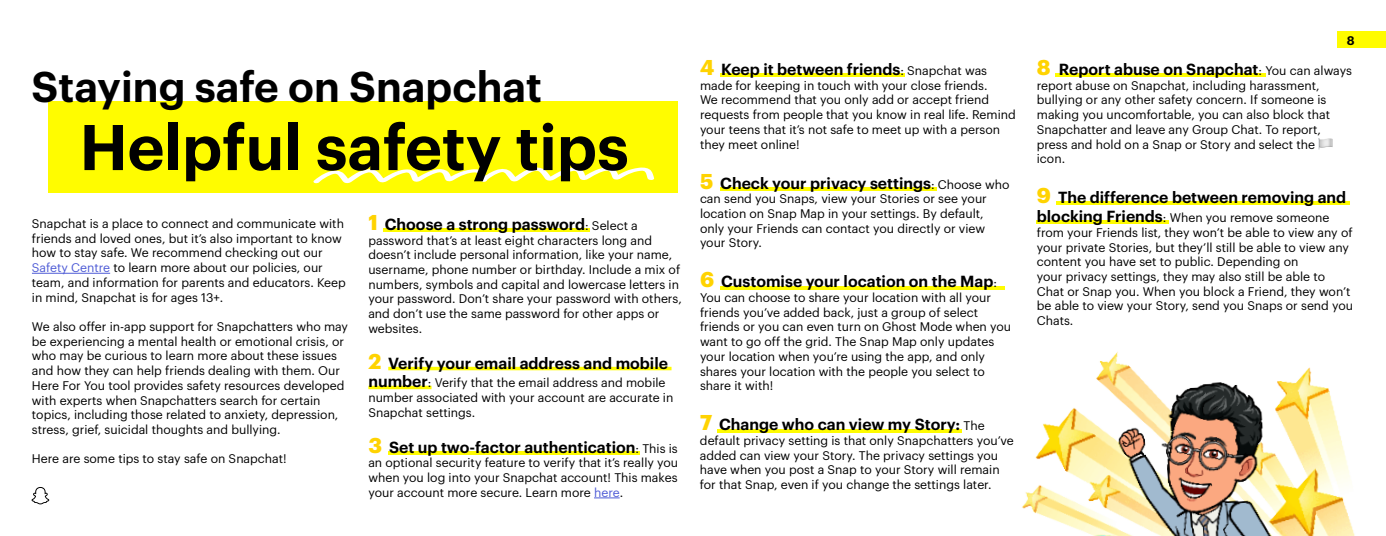
<style>
.page{position:relative;width:1386px;height:536px;background:#fff}
.page>*{position:absolute;margin:0;border:0;box-sizing:border-box;transform-origin:0 0}
.t1{font:600 63px "Graphik";color:#000}
.t2{font:600 42px "Graphik";color:#000}
.t3{font:600 15.75px "Graphik";color:#000}
.t4{font:12.25px/14.7px "Graphik";color:#000}
.t5{font:600 12.25px "Graphik";color:#000}
.s1{color:#4f5cd6}
.s2{font-weight:700;font-size:21px;color:#ffd301}
.s3{font-weight:400;font-size:12.25px}
.s4{font-weight:600;font-size:15.75px}
</style>
<div class="page">
<hr style="left:720px;top:74px;width:185px;height:3px;background:#fffc00">
<hr style="left:720px;top:187px;width:217px;height:4px;background:#fffc00">
<hr style="left:1056px;top:74px;width:210px;height:3px;background:#fffc00">
<hr style="left:720px;top:286px;width:284px;height:4px;background:#fffc00">
<hr style="left:1056px;top:201px;width:293px;height:4px;background:#fffc00">
<hr style="left:1037px;top:220px;width:132px;height:4px;background:#fffc00">
<hr style="left:718px;top:429px;width:244px;height:3px;background:#fffc00">
<div style="left:48px;top:102px;width:629px;height:90px;background:#fffc00"></div>
<hr style="left:383px;top:228px;width:207px;height:4px;background:#fffc00">
<hr style="left:388px;top:451px;width:252px;height:3px;background:#fffc00">
<svg style="left:313px;top:167px;width:341px;height:16px"></svg>
<svg style="left:32px;top:487px;width:17px;height:17px"></svg>
<div style="left:1337px;top:32px;width:49px;height:16px;background:#fffc00"></div>
<img style="left:1318px;top:138px;width:15px;height:12px">
<hr style="left:32px;top:273px;width:78px;height:1px;background:#4f5cd6">
<svg style="left:388px;top:366px;width:284px;height:4px"></svg>
<svg style="left:368px;top:385px;width:64px;height:4px"></svg>
<svg style="left:594px;top:497px;width:26px;height:1px"></svg>
<img style="left:1022px;top:351px;width:333px;height:185px">
<p class="t2" style="left:32px;top:54px;width:512px">Staying safe on Snapchat</p>
<p class="t1" style="left:80px;top:99px;width:551px">Helpful safety tips</p>
<p class="t4" style="left:32px;top:215px;width:315px">Snapchat is a place to connect and communicate with friends and loved ones, but it’s also important to know how to stay safe. We recommend checking out our <span class="s1">Safety Centre</span> to learn more about our policies, our team, and information for parents and educators. Keep in mind, Snapchat is for ages 13+.</p>
<p class="t4" style="left:32px;top:318px;width:318px">We also offer in-app support for Snapchatters who may be experiencing a mental health or emotional crisis, or who may be curious to learn more about these issues and how they can help friends dealing with them. Our Here For You tool provides safety resources developed with experts when Snapchatters search for certain topics, including those related to anxiety, depression, stress, grief, suicidal thoughts and bullying.</p>
<p class="t4" style="left:32px;top:450px;width:256px">Here are some tips to stay safe on Snapchat!</p>
<p class="t3" style="left:368px;top:212px;width:271px"><span class="s2">1</span> Choose a strong password<span class="s3">: Select a</span></p>
<p class="t4" style="left:368px;top:232px;width:315px">password that’s at least eight characters long and doesn’t include personal information, like your name, username, phone number or birthday. Include a mix of numbers, symbols and capital and lowercase letters in your password. Don’t share your password with others, and don’t use the same password for other apps or websites.</p>
<p class="t3" style="left:368px;top:350px;width:301px"><span class="s2">2</span> Verify your email address and mobile</p>
<p class="t4" style="left:368px;top:374px;width:306px"><span class="s4">number</span>: Verify that the email address and mobile number associated with your account are accurate in<br>Snapchat settings.</p>
<p class="t3" style="left:368px;top:434px;width:311px"><span class="s2">3</span> Set up two-factor authentication<span class="s3">: This is</span></p>
<p class="t4" style="left:368px;top:454px;width:311px;text-align:justify">an optional security feature to verify that it’s really you when you log into your Snapchat account! This makes your account more secure. Learn more <span class="s1">here</span>.</p>
<p class="t3" style="left:700px;top:57px;width:289px"><span class="s2">4</span> Keep it between friends<span class="s3">: Snapchat was</span></p>
<p class="t4" style="left:700px;top:77px;width:317px">made for keeping in touch with your close friends.<br>We recommend that you only add or accept friend requests from people that you know in real life. Remind your teens that it’s not safe to meet up with a person they meet online!</p>
<p class="t3" style="left:700px;top:171px;width:311px"><span class="s2">5</span> Check your privacy settings<span class="s3">: Choose who</span></p>
<p class="t4" style="left:700px;top:190px;width:288px">can send you Snaps, view your Stories or see your location on Snap Map in your settings. By default, only your Friends can contact you directly or view your Story.</p>
<p class="t3" style="left:700px;top:269px;width:298px"><span class="s2">6</span> Customise your location on the Map<span class="s3">:</span></p>
<p class="t4" style="left:700px;top:289px;width:313px">You can choose to share your location with all your friends you’ve added back, just a group of select friends or you can even turn on Ghost Mode when you want to go off the grid. The Snap Map only updates your location when you’re using the app, and only shares your location with the people you select to share it with!</p>
<p class="t3" style="left:700px;top:412px;width:286px"><span class="s2">7</span> Change who can view my Story: <span class="s3">The</span></p>
<p class="t4" style="left:700px;top:432px;width:315px">default privacy setting is that only Snapchatters you’ve added can view your Story. The privacy settings you have when you post a Snap to your Story will remain for that Snap, even if you change the settings later.</p>
<p class="t5" style="left:1347px;top:31px;width:9px">8</p>
<p class="t3" style="left:1037px;top:57px;width:317px"><span class="s2">8</span> Report abuse on Snapchat<span class="s3">: You can always</span></p>
<p class="t4" style="left:1037px;top:77px;width:295px">report abuse on Snapchat, including harassment, bullying or any other safety concern. If someone is making you uncomfortable, you can also block that Snapchatter and leave any Group Chat. To report, press and hold on a Snap or Story and select the icon.</p>
<p class="t3" style="left:1037px;top:185px;width:311px"><span class="s2">9</span> The difference between removing and</p>
<p class="t4" style="left:1037px;top:209px;width:317px"><span class="s4">blocking Friends</span>: When you remove someone from your Friends list, they won’t be able to view any of your private Stories, but they’ll still be able to view any content you have set to public. Depending on</p>
<p class="t4" style="left:1037px;top:268px;width:318px">your privacy settings, they may also still be able to Chat or Snap you. When you block a Friend, they won’t be able to view your Story, send you Snaps or send you Chats.</p>
</div>
